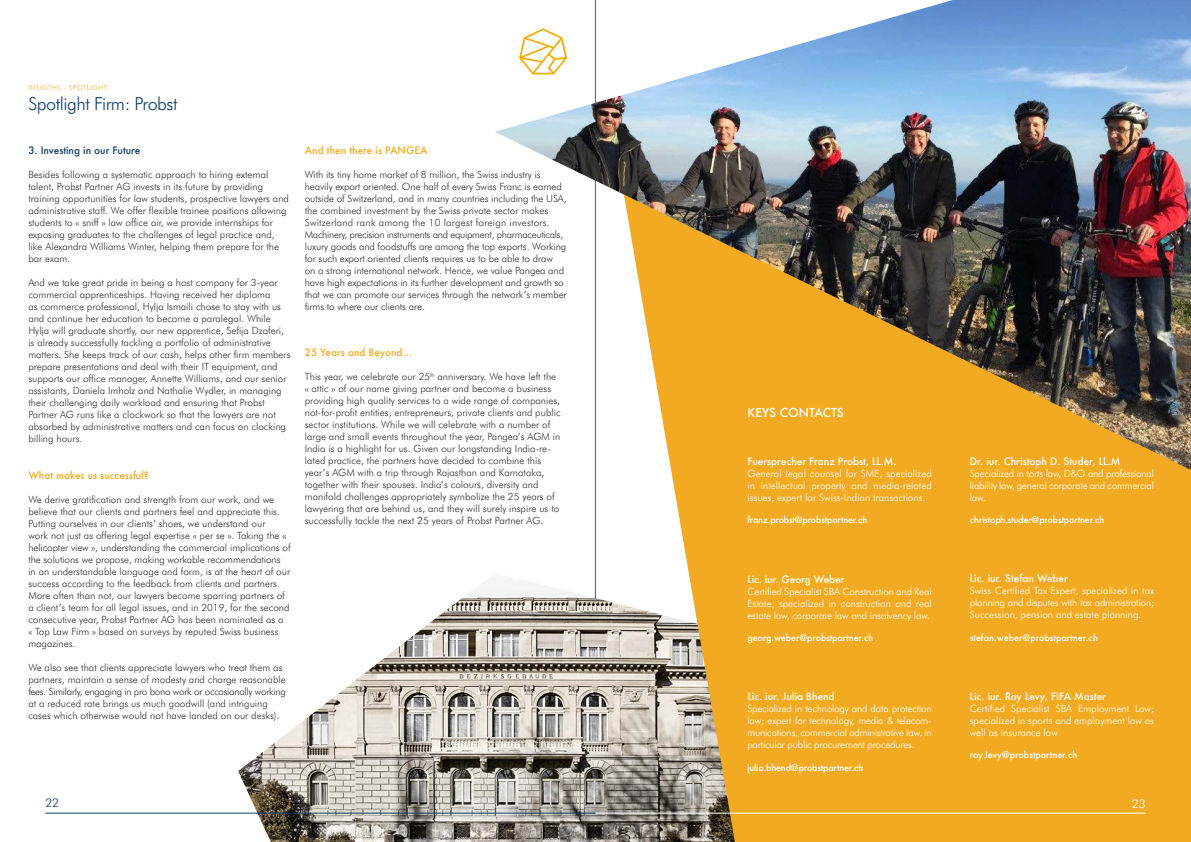
<style>
.page{position:relative;width:1191px;height:842px;background:#fff}
.page>*{position:absolute;margin:0;border:0;box-sizing:border-box;transform-origin:0 0}
.t1{font:300 18px "Futura BT";letter-spacing:-.025em;color:#103f6a}
.t2{font:500 12px "Futura";color:#fff}
.t3{font:300 12px "Futura BT";color:#fff}
.t4{font:300 12px "Futura BT";color:#103f6a}
.t5{font:300 10px/12px "Futura BT";color:#323237}
.t6{font:300 10px/12px "Futura BT";letter-spacing:-.01em;color:#fff;text-align:justify}
.t7{font:500 10px "Futura";color:#fff}
.t8{font:500 10px "Futura";color:#f1aa21}
.t9{font:500 10px "Futura";color:#103f6a}
.t10{font:500 9px "Futura";letter-spacing:-.015em;color:#fff}
.t11{font:300 7px "Futura BT";letter-spacing:.06em;color:#f1aa21}
</style>
<div class="page">
<hr style="left:595px;top:0;width:1px;height:842px;background:#575756">
<img style="left:238px;top:573px;width:386px;height:269px">
<svg style="left:624px;top:470px;width:567px;height:372px;fill:#f1aa21"></svg>
<img style="left:495px;top:0;width:696px;height:470px">
<hr style="left:595px;top:813px;width:550px;height:1px;background:#fff">
<hr style="left:45px;top:813px;width:550px;height:1px;background:#103f6a">
<svg style="left:519px;top:28px;width:48px;height:46px"></svg>
<p class="t11" style="left:28px;top:84px;width:80px">INSIGTHS - SPOTLIGHT</p>
<h1 class="t1" style="left:28px;top:93px;width:151px">Spotlight Firm: Probst</h1>
<p class="t9" style="left:28px;top:144px;width:114px">3. Investing in our Future</p>
<p class="t5" style="left:28px;top:169px;width:262px">Besides following a systematic approach to hiring external talent, Probst Partner AG invests in its future by providing training opportunities for law students, prospective lawyers and administrative staff. We offer flexible trainee positions allowing students to « sniff » law office air, we provide internships for exposing graduates to the challenges of legal practice and, like Alexandra Williams Winter, helping them prepare for the bar exam.</p>
<p class="t5" style="left:28px;top:277px;width:264px">And we take great pride in being a host company for 3-year commercial apprenticeships. Having received her diploma<br>as commerce professional, Hylja Ismaili chose to stay with us and continue her education to become a paralegal. While Hylja will graduate shortly, our new apprentice, Sefija Dzaferi, is already successfully tackling a portfolio of administrative matters. She keeps track of our cash, helps other firm members prepare presentations and deal with their IT equipment, and supports our office manager, Annette Williams, and our senior assistants, Daniela Imholz and Nathalie Wydler, in managing their challenging daily workload and ensuring that Probst Partner AG runs like a clockwork so that the lawyers are not absorbed by administrative matters and can focus on clocking billing hours.</p>
<p class="t8" style="left:28px;top:469px;width:122px">What makes us successful?</p>
<p class="t5" style="left:28px;top:494px;width:264px">We derive gratification and strength from our work, and we believe that our clients and partners feel and appreciate this.<br>Putting ourselves in our clients’ shoes, we understand our<br>work not just as offering legal expertise « per se ». Taking the « helicopter view », understanding the commercial implications of the solutions we propose, making workable recommendations<br>in an understandable language and form, is at the heart of our success according to the feedback from clients and partners.<br>More often than not, our lawyers become sparring partners of a client’s team for all legal issues, and in 2019, for the second consecutive year, Probst Partner AG has been nominated as a<br>« Top Law Firm » based on surveys by reputed Swiss business magazines.</p>
<p class="t5" style="left:28px;top:662px;width:259px">We also see that clients appreciate lawyers who treat them as partners, maintain a sense of modesty and charge reasonable fees. Similarly, engaging in pro bono work or occasionally working at a reduced rate brings us much goodwill (and intriguing cases which otherwise would not have landed on our desks).</p>
<p class="t8" style="left:305px;top:144px;width:124px">And then there is PANGEA</p>
<p class="t5" style="left:305px;top:169px;width:263px">With its tiny home market of 8 million, the Swiss industry is heavily export oriented. One half of every Swiss Franc is earned outside of Switzerland, and in many countries including the USA, the combined investment by the Swiss private sector makes Switzerland rank among the 10 largest foreign investors.<br>Machinery, precision instruments and equipment, pharmaceuticals, luxury goods and foodstuffs are among the top exports. Working for such export oriented clients requires us to be able to draw<br>on a strong international network. Hence, we value Pangea and have high expectations in its further development and growth so that we can promote our services through the network’s member firms to where our clients are.</p>
<p class="t8" style="left:305px;top:346px;width:109px">25 Years and Beyond…</p>
<p class="t5" style="left:305px;top:370px;width:257px">This year, we celebrate our 25<sup>th</sup> anniversary. We have left the « attic » of our name giving partner and become a business providing high quality services to a wide range of companies, not-for-profit entities, entrepreneurs, private clients and public sector institutions. While we will celebrate with a number of large and small events throughout the year, Pangea’s AGM in India is a highlight for us. Given our longstanding India-re&shy;lated practice, the partners have decided to combine this year’s AGM with a trip through Rajasthan and Karnataka, together with their spouses. India’s colours, diversity and manifold challenges appropriately symbolize the 25 years of lawyering that are behind us, and they will surely inspire us to successfully tackle the next 25 years of Probst Partner AG.</p>
<p class="t4" style="left:45px;top:796px;width:15px">22</p>
<p class="t2" style="left:747px;top:404px;width:98px">KEYS CONTACTS</p>
<p class="t7" style="left:747px;top:454px;width:151px">Fuersprecher Franz Probst, LL.M.</p>
<p class="t6" style="left:747px;top:467px;width:186px">General legal counsel for SME, specialized in intellectual property and media-related issues, expert for Swiss-Indian transactions.</p>
<p class="t10" style="left:747px;top:514px;width:122px">franz.probst@probstpartner.ch</p>
<p class="t7" style="left:747px;top:572px;width:98px">Lic. iur. Georg Weber</p>
<p class="t6" style="left:747px;top:585px;width:186px">Certified Specialist SBA Construction and Real Estate, specialized in construction and real estate law, corporate law and insolvency law.</p>
<p class="t10" style="left:747px;top:632px;width:127px">georg.weber@probstpartner.ch</p>
<p class="t7" style="left:747px;top:690px;width:89px">Lic. iur. Julia Bhend</p>
<p class="t6" style="left:747px;top:702px;width:186px">Specialized in technology and data protection law; expert for technology, media &amp; telecom&shy;munications, commercial administrative law, in particular public procurement procedures.</p>
<p class="t10" style="left:747px;top:761px;width:118px">julia.bhend@probstpartner.ch</p>
<p class="t7" style="left:969px;top:454px;width:152px">Dr. iur. Christoph D. Studer, LL.M</p>
<p class="t6" style="left:969px;top:467px;width:186px">Specialized in torts law, D&amp;O and professional liability law, general corporate and commercial law.</p>
<p class="t10" style="left:969px;top:514px;width:136px">christoph.studer@probstpartner.ch</p>
<p class="t7" style="left:969px;top:572px;width:100px">Lic. iur. Stefan Weber</p>
<p class="t6" style="left:969px;top:585px;width:186px">Swiss Certified Tax Expert, specialized in tax planning and disputes with tax administration; Succession, pension and estate planning.</p>
<p class="t10" style="left:969px;top:632px;width:130px">stefan.weber@probstpartner.ch</p>
<p class="t7" style="left:969px;top:690px;width:138px">Lic. iur. Roy Levy, FIFA Master</p>
<p class="t6" style="left:969px;top:702px;width:186px">Certified Specialist SBA Employment Law; specialized in sports and employment law as well as insurance law</p>
<p class="t10" style="left:969px;top:748px;width:109px">roy.levy@probstpartner.ch</p>
<p class="t3" style="left:1131px;top:796px;width:15px">23</p>
</div>
